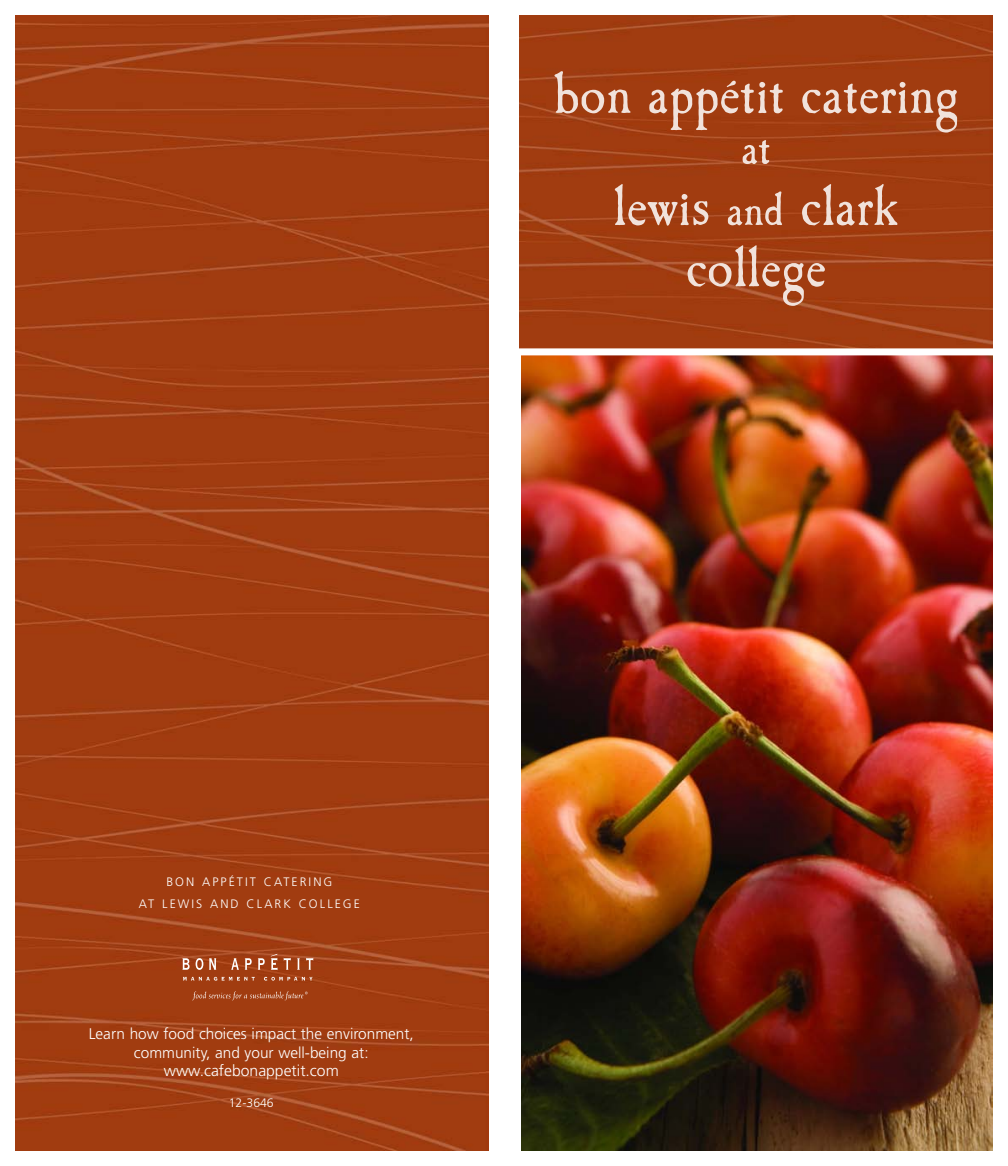
<style>
.page{position:relative;width:1008px;height:1166px;background:#fff}
.page>*{position:absolute;margin:0;border:0;box-sizing:border-box;transform-origin:0 0}
.t1{font:63px/61.2px "Caslon Antique";color:#f1e2db;text-align:center}
.t2{font:50.75px "Caslon Antique";color:#f1e2db}
.t3{font:300 15.75px "Frutiger";color:#fff}
.t4{font:300 15.4px/18.6px "Frutiger";color:#fff;text-align:center}
.t5{font:300 12.25px/22.8px "Frutiger";letter-spacing:.165em;color:#fff;text-align:center}
.s1{font-size:50.75px}
</style>
<div class="page">
<img style="left:522px;top:355px;width:470px;height:795px">
<img style="left:520px;top:16px;width:472px;height:332px">
<img style="left:16px;top:16px;width:472px;height:1134px">
<svg style="left:182px;top:958px;width:8px;height:11px"></svg>
<svg style="left:196px;top:958px;width:7px;height:11px"></svg>
<svg style="left:209px;top:958px;width:7px;height:11px"></svg>
<svg style="left:231px;top:958px;width:8px;height:11px"></svg>
<svg style="left:245px;top:958px;width:7px;height:11px"></svg>
<svg style="left:258px;top:958px;width:7px;height:11px"></svg>
<svg style="left:284px;top:957px;width:7px;height:12px"></svg>
<svg style="left:297px;top:958px;width:3px;height:11px"></svg>
<svg style="left:306px;top:957px;width:7px;height:12px"></svg>
<svg style="left:271px;top:953px;width:7px;height:17px"></svg>
<svg style="left:183px;top:976px;width:72px;height:4px"></svg>
<svg style="left:264px;top:976px;width:49px;height:4px"></svg>
<svg style="left:192px;top:991px;width:116px;height:9px"></svg>
<h1 class="t1" style="left:553px;top:65px;width:407px">bon appétit catering</h1>
<h2 class="t2" style="left:741px;top:121px;width:31px">at</h2>
<h1 class="t1" style="left:613px;top:177px;width:287px">lewis <span class="s1">and</span> clark college</h1>
<p class="t5" style="left:139px;top:871px;width:223px">BON APPÉTIT CATERING<br>AT LEWIS AND CLARK COLLEGE</p>
<p class="t4" style="left:89px;top:1025px;width:327px">Learn how food choices impact the environment, community, and your well-being at:</p>
<p class="t3" style="left:164px;top:1064px;width:177px">www.cafebonappetit.com</p>
<p class="t5" style="left:229px;top:1092px;width:46px">12-3646</p>
</div>
